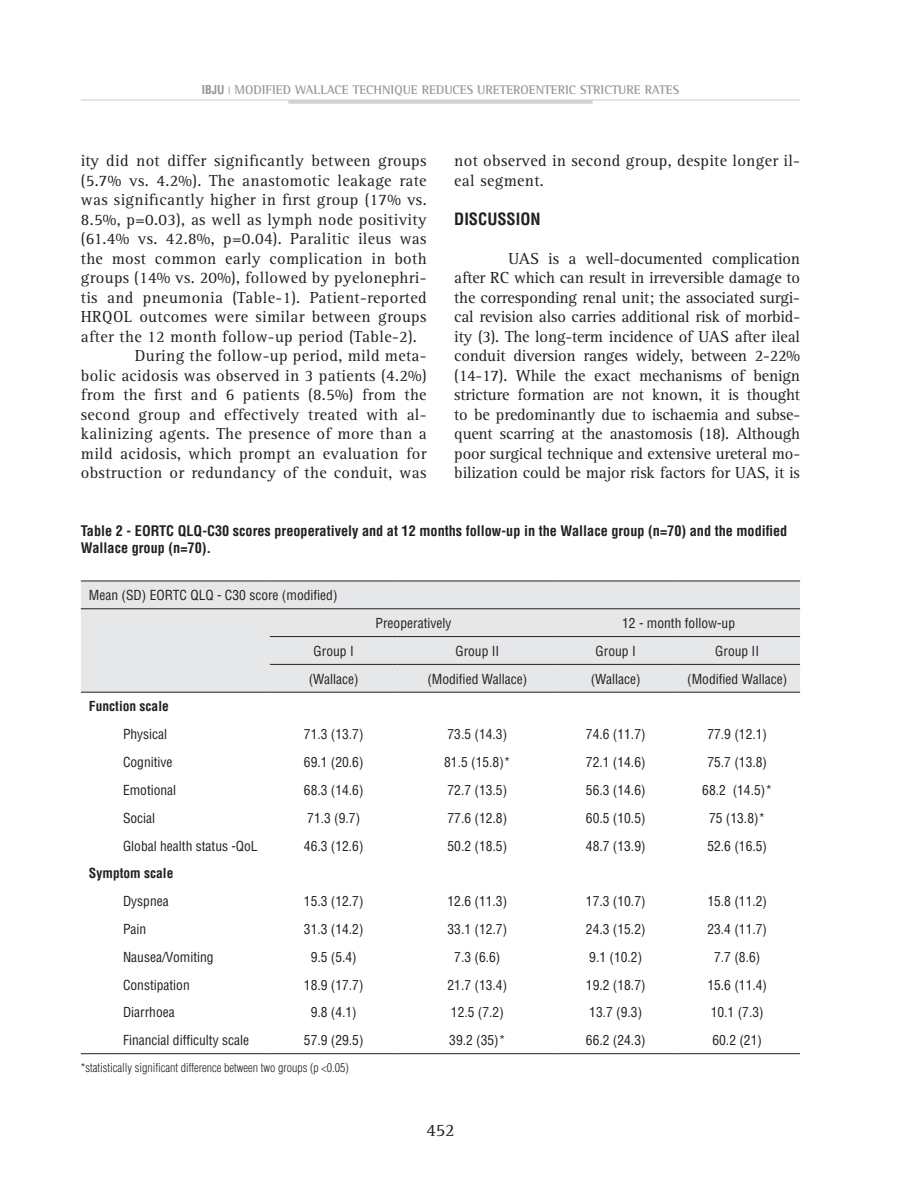
<style>
.page{position:relative;width:898px;height:1200px;background:#fff}
.page>*{position:absolute;margin:0;border:0;box-sizing:border-box;transform-origin:0 0}
.t1{font:18px "Rotis Serif";color:#231f20}
.t2{font:16.5px/19.5px "Rotis Serif";letter-spacing:.02em;color:#231f20}
.t3{font:700 condensed 16.5px "Helvetica";color:#231f20}
.t4{font:700 condensed 14.25px/17.1px "Helvetica";color:#231f20}
.t5{font:condensed 13.5px "Helvetica";color:#231f20}
.t6{font:700 condensed 13.5px "Helvetica";color:#231f20}
.t7{font:700 12.75px "Rotis Semi Serif";color:#939598}
.t8{font:300 condensed 12px "Helvetica";color:#231f20}
.s1{font-family:"Helvetica";font-stretch:condensed;font-size:12px}
</style>
<div class="page">
<hr style="left:81px;top:99px;width:718px;height:2px;background:#dcdddf">
<hr style="left:288px;top:100px;width:304px;height:4px;background:#d1d2d4">
<div style="left:81px;top:581px;width:718px;height:110px;background:#e6e7e9"></div>
<div style="left:270px;top:664px;width:529px;height:27px;background:#e6e7e9"></div>
<hr style="left:270px;top:608px;width:127px;height:1px;background:#231f20">
<hr style="left:397px;top:608px;width:160px;height:1px;background:#231f20">
<hr style="left:557px;top:608px;width:117px;height:1px;background:#231f20">
<hr style="left:674px;top:608px;width:125px;height:1px;background:#231f20">
<hr style="left:81px;top:580px;width:189px;height:1px;background:#231f20">
<hr style="left:270px;top:580px;width:127px;height:1px;background:#231f20">
<hr style="left:397px;top:580px;width:160px;height:1px;background:#231f20">
<hr style="left:557px;top:580px;width:117px;height:1px;background:#231f20">
<hr style="left:674px;top:580px;width:125px;height:1px;background:#231f20">
<hr style="left:81px;top:608px;width:189px;height:1px;background:#231f20">
<hr style="left:270px;top:636px;width:127px;height:1px;background:#231f20">
<hr style="left:397px;top:636px;width:160px;height:1px;background:#231f20">
<hr style="left:557px;top:636px;width:117px;height:1px;background:#231f20">
<hr style="left:674px;top:636px;width:125px;height:1px;background:#231f20">
<hr style="left:81px;top:691px;width:189px;height:1px;background:#231f20">
<hr style="left:81px;top:1053px;width:189px;height:1px;background:#231f20">
<hr style="left:270px;top:1053px;width:127px;height:1px;background:#231f20">
<hr style="left:397px;top:1053px;width:160px;height:1px;background:#231f20">
<hr style="left:557px;top:1053px;width:117px;height:1px;background:#231f20">
<hr style="left:674px;top:1053px;width:125px;height:1px;background:#231f20">
<hr style="left:270px;top:663px;width:127px;height:1px;background:#231f20">
<hr style="left:397px;top:663px;width:160px;height:1px;background:#231f20">
<hr style="left:557px;top:663px;width:117px;height:1px;background:#231f20">
<hr style="left:674px;top:663px;width:125px;height:1px;background:#231f20">
<hr style="left:270px;top:691px;width:127px;height:1px;background:#231f20">
<hr style="left:397px;top:691px;width:160px;height:1px;background:#231f20">
<hr style="left:557px;top:691px;width:117px;height:1px;background:#231f20">
<hr style="left:674px;top:691px;width:125px;height:1px;background:#231f20">
<p class="t7" style="left:202px;top:82px;width:478px"><span class="s1">IBJU</span> <sup>|</sup> MODIFIED WALLACE TECHNIQUE REDUCES URETEROENTERIC STRICTURE RATES</p>
<p class="t2" style="left:81px;top:151px;width:347px">ity did not differ significantly between groups</p>
<p class="t2" style="left:81px;top:171px;width:347px">(5.7% vs. 4.2%). The anastomotic leakage rate</p>
<p class="t2" style="left:81px;top:190px;width:347px">was significantly higher in first group (17% vs.</p>
<p class="t2" style="left:81px;top:210px;width:347px">8.5%, p=0.03), as well as lymph node positivity</p>
<p class="t2" style="left:81px;top:229px;width:347px">(61.4% vs. 42.8%, p=0.04). Paralitic ileus was</p>
<p class="t2" style="left:81px;top:249px;width:347px">the most common early complication in both</p>
<p class="t2" style="left:81px;top:268px;width:347px">groups (14% vs. 20%), followed by pyelonephri-</p>
<p class="t2" style="left:81px;top:288px;width:347px">tis and pneumonia (Table-1). Patient-reported</p>
<p class="t2" style="left:81px;top:307px;width:347px">HRQOL outcomes were similar between groups</p>
<p class="t2" style="left:81px;top:327px;width:337px">after the 12 month follow-up period (Table-2).</p>
<p class="t2" style="left:135px;top:346px;width:293px">During the follow-up period, mild meta-</p>
<p class="t2" style="left:81px;top:366px;width:347px">bolic acidosis was observed in 3 patients (4.2%)</p>
<p class="t2" style="left:81px;top:385px;width:347px">from the first and 6 patients (8.5%) from the</p>
<p class="t2" style="left:81px;top:405px;width:347px">second group and effectively treated with al-</p>
<p class="t2" style="left:81px;top:424px;width:347px">kalinizing agents. The presence of more than a</p>
<p class="t2" style="left:81px;top:444px;width:347px">mild acidosis, which prompt an evaluation for</p>
<p class="t2" style="left:81px;top:463px;width:347px">obstruction or redundancy of the conduit, was</p>
<p class="t2" style="left:454px;top:151px;width:347px">not observed in second group, despite longer il&shy;eal segment.</p>
<p class="t3" style="left:454px;top:208px;width:88px">DISCUSSION</p>
<p class="t2" style="left:454px;top:249px;width:347px;text-align:justify;text-indent:54px">UAS is a well-documented complication after RC which can result in irreversible damage to the corresponding renal unit; the associated surgi&shy;cal revision also carries additional risk of morbid&shy;ity (3). The long-term incidence of UAS after ileal conduit diversion ranges widely, between 2-22% (14-17). While the exact mechanisms of benign stricture formation are not known, it is thought to be predominantly due to ischaemia and subse&shy;quent scarring at the anastomosis (18). Although poor surgical technique and extensive ureteral mo&shy;bilization could be major risk factors for UAS, it is</p>
<p class="t4" style="left:81px;top:522px;width:707px">Table 2 - EORTC QLQ-C30 scores preoperatively and at 12 months follow-up in the Wallace group (n=70) and the modified<br>Wallace group (n=70).</p>
<p class="t5" style="left:89px;top:586px;width:250px">Mean (SD) EORTC QLQ - C30 score (modified)</p>
<p class="t5" style="left:375px;top:614px;width:77px">Preoperatively</p>
<p class="t5" style="left:622px;top:614px;width:114px">12 - month follow-up</p>
<p class="t5" style="left:313px;top:642px;width:42px">Group I</p>
<p class="t5" style="left:455px;top:642px;width:45px">Group II</p>
<p class="t5" style="left:595px;top:642px;width:42px">Group I</p>
<p class="t5" style="left:715px;top:642px;width:45px">Group II</p>
<p class="t5" style="left:308px;top:670px;width:51px">(Wallace)</p>
<p class="t5" style="left:427px;top:670px;width:101px">(Modified Wallace)</p>
<p class="t5" style="left:590px;top:670px;width:51px">(Wallace)</p>
<p class="t5" style="left:687px;top:670px;width:101px">(Modified Wallace)</p>
<p class="t6" style="left:89px;top:698px;width:81px">Function scale</p>
<p class="t5" style="left:123px;top:725px;width:46px">Physical</p>
<p class="t5" style="left:304px;top:725px;width:61px">71.3 (13.7)</p>
<p class="t5" style="left:447px;top:725px;width:61px">73.5 (14.3)</p>
<p class="t5" style="left:585px;top:725px;width:61px">74.6 (11.7)</p>
<p class="t5" style="left:707px;top:725px;width:61px">77.9 (12.1)</p>
<p class="t5" style="left:123px;top:753px;width:51px">Cognitive</p>
<p class="t5" style="left:304px;top:753px;width:61px">69.1 (20.6)</p>
<p class="t5" style="left:444px;top:753px;width:68px">81.5 (15.8)*</p>
<p class="t5" style="left:585px;top:753px;width:61px">72.1 (14.6)</p>
<p class="t5" style="left:707px;top:753px;width:61px">75.7 (13.8)</p>
<p class="t5" style="left:123px;top:781px;width:55px">Emotional</p>
<p class="t5" style="left:304px;top:781px;width:61px">68.3 (14.6)</p>
<p class="t5" style="left:447px;top:781px;width:61px">72.7 (13.5)</p>
<p class="t5" style="left:585px;top:781px;width:61px">56.3 (14.6)</p>
<p class="t5" style="left:702px;top:781px;width:71px">68.2 (14.5)*</p>
<p class="t5" style="left:123px;top:809px;width:34px">Social</p>
<p class="t5" style="left:307px;top:809px;width:54px">71.3 (9.7)</p>
<p class="t5" style="left:447px;top:809px;width:61px">77.6 (12.8)</p>
<p class="t5" style="left:585px;top:809px;width:61px">60.5 (10.5)</p>
<p class="t5" style="left:708px;top:809px;width:58px">75 (13.8)*</p>
<p class="t5" style="left:123px;top:836px;width:136px">Global health status -QoL</p>
<p class="t5" style="left:304px;top:836px;width:61px">46.3 (12.6)</p>
<p class="t5" style="left:447px;top:836px;width:61px">50.2 (18.5)</p>
<p class="t5" style="left:585px;top:836px;width:61px">48.7 (13.9)</p>
<p class="t5" style="left:707px;top:836px;width:61px">52.6 (16.5)</p>
<p class="t6" style="left:89px;top:864px;width:86px">Symptom scale</p>
<p class="t5" style="left:123px;top:892px;width:47px">Dyspnea</p>
<p class="t5" style="left:304px;top:892px;width:61px">15.3 (12.7)</p>
<p class="t5" style="left:447px;top:892px;width:61px">12.6 (11.3)</p>
<p class="t5" style="left:585px;top:892px;width:61px">17.3 (10.7)</p>
<p class="t5" style="left:707px;top:892px;width:61px">15.8 (11.2)</p>
<p class="t5" style="left:123px;top:920px;width:25px">Pain</p>
<p class="t5" style="left:304px;top:920px;width:61px">31.3 (14.2)</p>
<p class="t5" style="left:447px;top:920px;width:61px">33.1 (12.7)</p>
<p class="t5" style="left:585px;top:920px;width:61px">24.3 (15.2)</p>
<p class="t5" style="left:707px;top:920px;width:61px">23.4 (11.7)</p>
<p class="t5" style="left:123px;top:948px;width:92px">Nausea/Vomiting</p>
<p class="t5" style="left:310px;top:948px;width:48px">9.5 (5.4)</p>
<p class="t5" style="left:454px;top:948px;width:48px">7.3 (6.6)</p>
<p class="t5" style="left:589px;top:948px;width:54px">9.1 (10.2)</p>
<p class="t5" style="left:713px;top:948px;width:48px">7.7 (8.6)</p>
<p class="t5" style="left:123px;top:975px;width:68px">Constipation</p>
<p class="t5" style="left:304px;top:975px;width:61px">18.9 (17.7)</p>
<p class="t5" style="left:447px;top:975px;width:61px">21.7 (13.4)</p>
<p class="t5" style="left:585px;top:975px;width:61px">19.2 (18.7)</p>
<p class="t5" style="left:707px;top:975px;width:61px">15.6 (11.4)</p>
<p class="t5" style="left:123px;top:1003px;width:53px">Diarrhoea</p>
<p class="t5" style="left:310px;top:1003px;width:48px">9.8 (4.1)</p>
<p class="t5" style="left:451px;top:1003px;width:54px">12.5 (7.2)</p>
<p class="t5" style="left:589px;top:1003px;width:54px">13.7 (9.3)</p>
<p class="t5" style="left:710px;top:1003px;width:54px">10.1 (7.3)</p>
<p class="t5" style="left:123px;top:1031px;width:127px">Financial difficulty scale</p>
<p class="t5" style="left:304px;top:1031px;width:61px">57.9 (29.5)</p>
<p class="t5" style="left:449px;top:1031px;width:58px">39.2 (35)*</p>
<p class="t5" style="left:585px;top:1031px;width:61px">66.2 (24.3)</p>
<p class="t5" style="left:712px;top:1031px;width:51px">60.2 (21)</p>
<p class="t8" style="left:81px;top:1059px;width:269px">*statistically significant difference between two groups (p &lt;0.05)</p>
<p class="t1" style="left:426px;top:1119px;width:30px">452</p>
</div>
